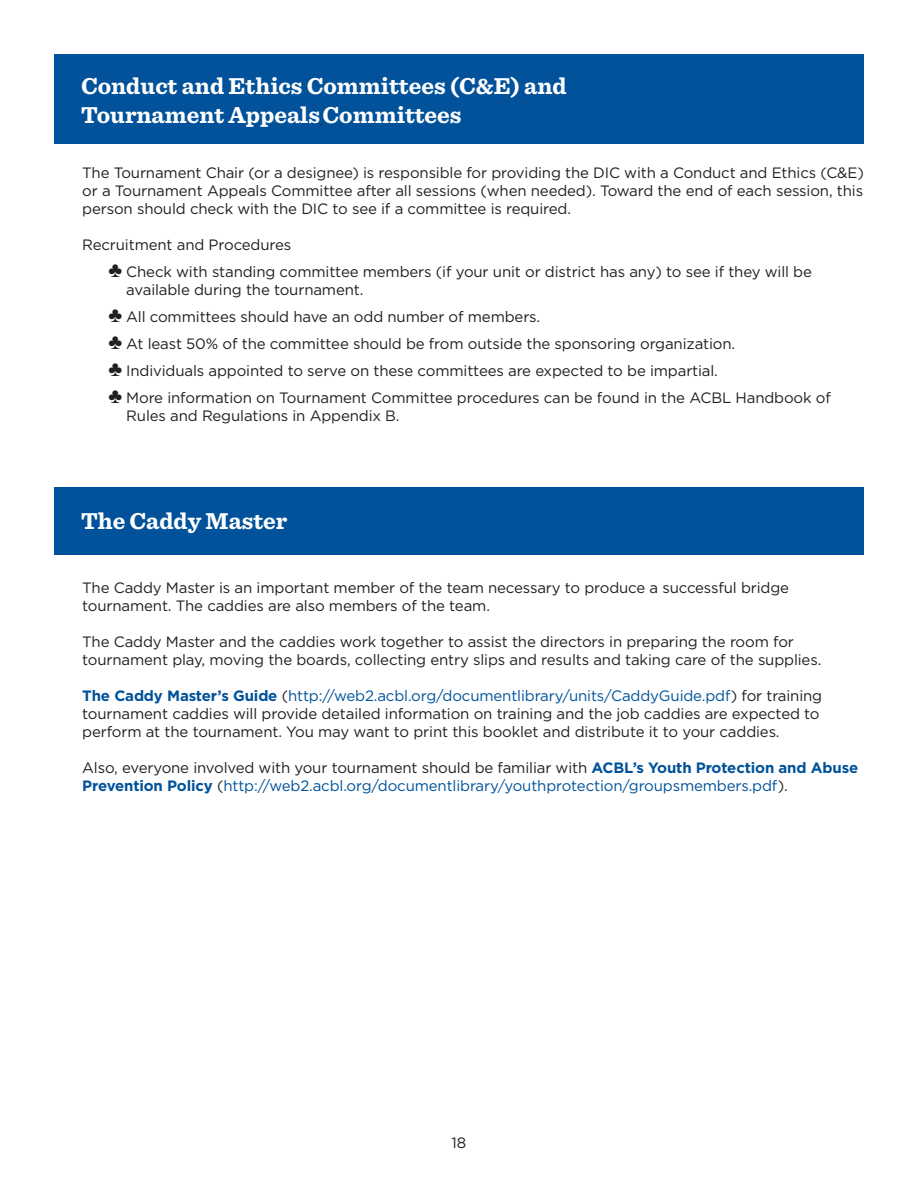
<style>
.page{position:relative;width:918px;height:1188px;background:#fff}
.page>*{position:absolute;margin:0;border:0;box-sizing:border-box;transform-origin:0 0}
.t1{font:700 24px/28.8px "Sentinel";color:#fff}
.t2{font:15px/18px "Gotham";letter-spacing:-.01em;color:#231f20}
.t3{font:15px/18px "Gotham";letter-spacing:-.01em;color:#01529a}
.s1{font-family:"Arial";font-size:21px}
.s2{font-weight:700;color:#01529a}
.s3{color:#01529a}
.s4{color:#231f20}
.s5{font-weight:700}
</style>
<div class="page">
<div style="left:54px;top:54px;width:810px;height:89px;background:#01529a"></div>
<div style="left:54px;top:488px;width:810px;height:67px;background:#01529a"></div>
<h1 class="t1" style="left:81px;top:71px;width:487px">Conduct and Ethics Committees (C&amp;E) and<br>Tournament AppealsCommittees</h1>
<p class="t2" style="left:82px;top:163px;width:783px;text-align:justify">The Tournament Chair (or a designee) is responsible for providing the DIC with a Conduct and Ethics (C&amp;E) or a Tournament Appeals Committee after all sessions (when needed). Toward the end of each session, this person should check with the DIC to see if a committee is required.</p>
<p class="t2" style="left:108px;top:231px;width:705px;line-height:27px;text-indent:-26px">Recruitment and Procedures<br><span class="s1">♣</span> Check with standing committee members (if your unit or district has any) to see if they will be</p>
<p class="t2" style="left:108px;top:276px;width:724px;line-height:27px;text-indent:18px">available during the tournament.<br><span class="s1">♣</span> All committees should have an odd number of members.<br><span class="s1">♣</span> At least 50% of the committee should be from outside the sponsoring organization.<br><span class="s1">♣</span> Individuals appointed to serve on these committees are expected to be impartial.<br><span class="s1">♣</span> More information on Tournament Committee procedures can be found in the ACBL Handbook of</p>
<p class="t2" style="left:126px;top:406px;width:275px">Rules and Regulations in Appendix B.</p>
<h1 class="t1" style="left:81px;top:506px;width:208px">The Caddy Master</h1>
<p class="t2" style="left:82px;top:579px;width:708px">The Caddy Master is an important member of the team necessary to produce a successful bridge tournament. The caddies are also members of the team.</p>
<p class="t2" style="left:82px;top:633px;width:741px">The Caddy Master and the caddies work together to assist the directors in preparing the room for tournament play, moving the boards, collecting entry slips and results and taking care of the supplies.</p>
<p class="t2" style="left:82px;top:687px;width:741px"><span class="s2">The Caddy Master’s Guide</span> (<span class="s3">http://web2.acbl.org/documentlibrary/units/CaddyGuide.pdf</span>) for training tournament caddies will provide detailed information on training and the job caddies are expected to perform at the tournament. You may want to print this booklet and distribute it to your caddies.</p>
<p class="t3" style="left:82px;top:759px;width:778px"><span class="s4">Also, everyone involved with your tournament should be familiar with</span> <span class="s5">ACBL’s Youth Protection and Abuse<br>Prevention Policy</span> <span class="s4">(</span>http://web2.acbl.org/documentlibrary/youthprotection/groupsmembers.pdf<span class="s4">).</span></p>
<p class="t2" style="left:452px;top:1133px;width:16px">18</p>
</div>
